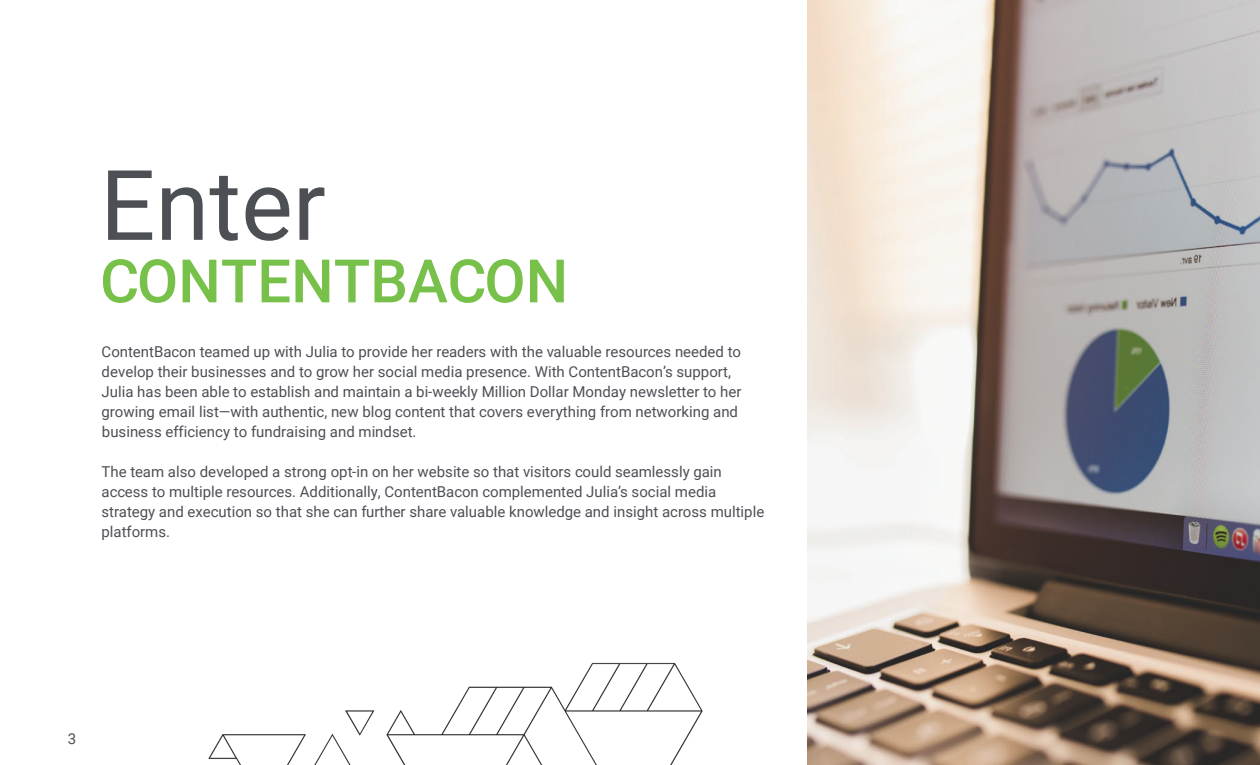
<style>
.page{position:relative;width:1260px;height:765px;background:#fff}
.page>*{position:absolute;margin:0;border:0;box-sizing:border-box;transform-origin:0 0}
.t1{font:97.5px "Roboto";color:#4c4f54}
.t2{font:500 60px "Roboto";color:#77c14a}
.t3{font:15px/20px "Roboto";color:#4d4f56}
.t4{font:15px "Roboto";color:#4c4f54}
</style>
<div class="page">
<img style="left:808px;top:0;width:452px;height:765px">
<img style="left:208px;top:662px;width:495px;height:103px">
<h1 class="t1" style="left:100px;top:137px;width:227px">Enter</h1>
<h2 class="t2" style="left:100px;top:239px;width:470px">CONTENTBACON</h2>
<p class="t3" style="left:102px;top:341px;width:641px">ContentBacon teamed up with Julia to provide her readers with the valuable resources needed to develop their businesses and to grow her social media presence. With ContentBacon’s support, Julia has been able to establish and maintain a bi-weekly Million Dollar Monday newsletter to her growing email list—with authentic, new blog content that covers everything from networking and</p>
<p class="t3" style="left:102px;top:421px;width:316px">business efficiency to fundraising and mindset.</p>
<p class="t3" style="left:102px;top:461px;width:664px">The team also developed a strong opt-in on her website so that visitors could seamlessly gain access to multiple resources. Additionally, ContentBacon complemented Julia’s social media strategy and execution so that she can further share valuable knowledge and insight across multiple platforms.</p>
<p class="t4" style="left:68px;top:728px;width:10px">3</p>
</div>
